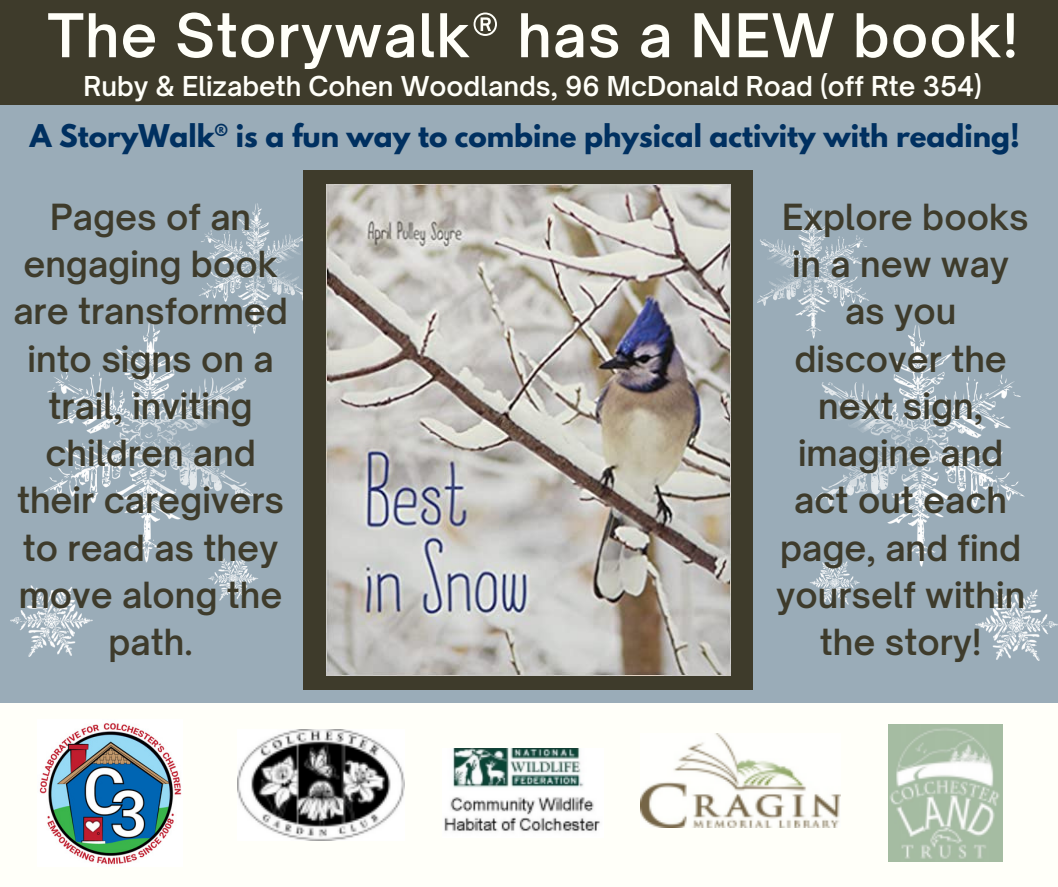
<style>
.page{position:relative;width:1058px;height:887px;background:#fff}
.page>*{position:absolute;margin:0;border:0;box-sizing:border-box;transform-origin:0 0}
.t1{font:600 57.6px "Open Sauce One";letter-spacing:.02em;color:#fffff9}
.t2{font:600 34.5px/47.2px "Open Sauce One";color:#3e3b2b;text-align:center}
.t3{font:700 27.75px "League Spartan";color:#003060}
.t4{font:600 26.25px "Open Sauce One";color:#fffff9}
</style>
<div class="page">
<div style="left:0;top:0;width:1058px;height:886px;background:#9aacb8"></div>
<div style="left:0;top:703px;width:1057px;height:183px;background:#fffff9"></div>
<img style="left:888px;top:724px;width:114px;height:137px">
<img style="left:444px;top:748px;width:156px;height:84px">
<img style="left:237px;top:729px;width:167px;height:111px">
<img style="left:640px;top:733px;width:200px;height:94px">
<img style="left:39px;top:723px;width:143px;height:142px">
<div style="left:0;top:0;width:1058px;height:104px;background:#3e3b2b"></div>
<img style="left:11px;top:204px;width:292px;height:452px">
<div style="left:303px;top:170px;width:449px;height:519px;background:#3e3b2b"></div>
<img style="left:327px;top:184px;width:403px;height:491px">
<img style="left:757px;top:208px;width:300px;height:452px">
<h1 class="t1" style="left:47px;top:0;width:972px">The Storywalk® has a NEW book!</h1>
<p class="t4" style="left:83px;top:69px;width:900px">Ruby &amp; Elizabeth Cohen Woodlands, 96 McDonald Road (off Rte 354)</p>
<p class="t3" style="left:30px;top:122px;width:991px">A StoryWalk® is a fun way to combine physical activity with reading!</p>
<p class="t2" style="left:13px;top:193px;width:276px">Pages of an engaging book are transformed into signs on a trail, inviting children and their caregivers to read as they move along the path.</p>
<p class="t2" style="left:776px;top:193px;width:254px">Explore books in a new way as you discover the next sign, imagine and act out each page, and find yourself within the story!</p>
</div>
